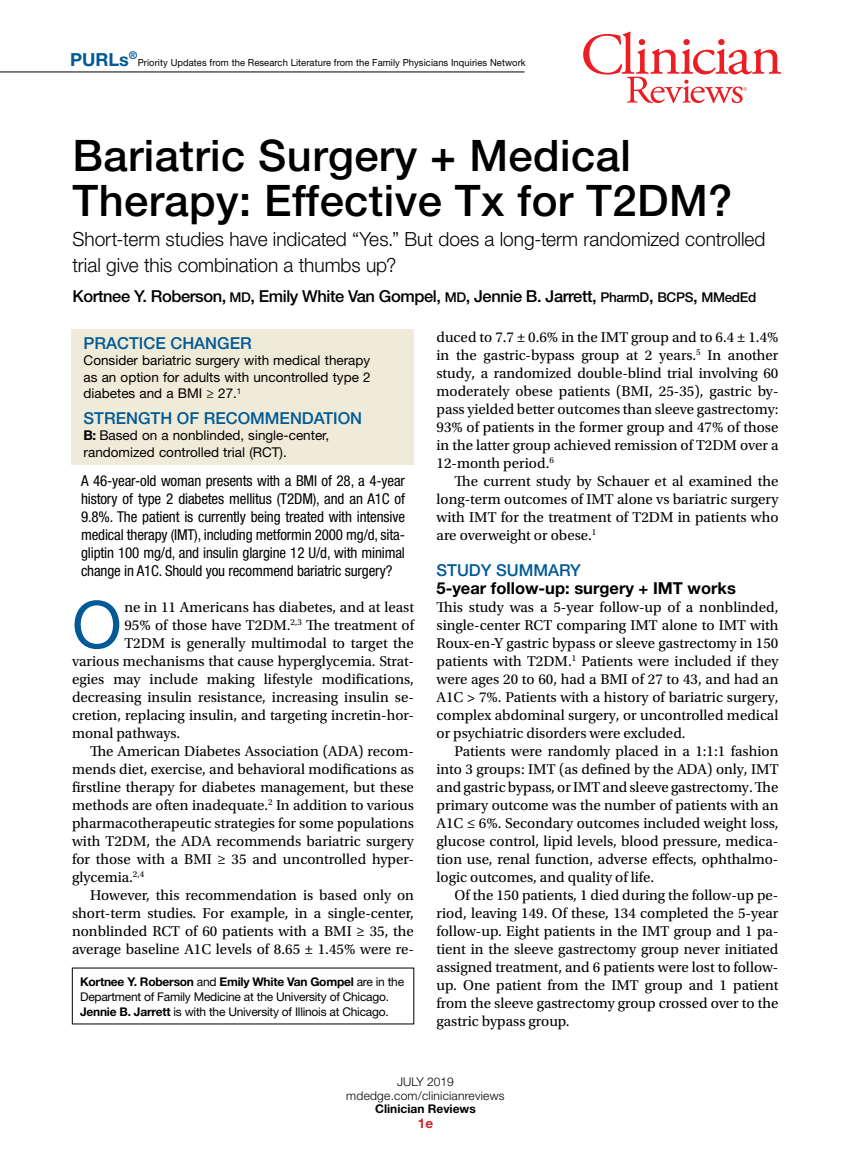
<style>
.page{position:relative;width:851px;height:1161px;background:#fff}
.page>*{position:absolute;margin:0;border:0;box-sizing:border-box;transform-origin:0 0}
.t1{font:65.4px "Helvetica Neue LT Std";color:#005a96}
.t2{font:500 43.5px/45px "Helvetica Neue LT Std";letter-spacing:.01em;color:#000}
.t3{font:300 19.5px/25.5px "Helvetica Neue LT Std";color:#000}
.t4{font:500 16.5px "Helvetica Neue LT Std";letter-spacing:-.025em;color:#000}
.t5{font:500 16.5px "Helvetica Neue LT Std";color:#005a96}
.t6{font:700 16.5px "Helvetica Neue LT Std";color:#000}
.t7{font:15px/18px "Utopia Std";color:#000;text-align:justify}
.t8{font:condensed 15px/18px "Helvetica Neue LT Std";letter-spacing:-.01em;color:#000;text-align:justify}
.t9{font:13.5px/16.5px "Helvetica Neue LT Std";color:#000;text-align:justify}
.t10{font:700 13.5px "Helvetica Neue LT Std";color:#d2232a}
.t11{font:12px/15px "Helvetica Neue LT Std";letter-spacing:-.02em;color:#000}
.t12{font:300 12px/13.5px "Helvetica Neue LT Std";letter-spacing:.02em;color:#000;text-align:center}
.t13{font:700 12px "Helvetica Neue LT Std";color:#000}
.t14{font:500 condensed 10.8px "Helvetica Neue LT Std";color:#005a96}
.t15{font:9.75px "Helvetica Neue LT Std";letter-spacing:.01em;color:#000;scale:.96 1}
.s1{font-weight:700;font-size:18px;color:#005a96}
.s2{font-size:13.5px}
.s3{font-weight:700}
</style>
<div class="page">
<svg style="left:583px;top:32px;width:198px;height:71px"></svg>
<hr style="left:0;top:72px;width:524px;height:1px;background:#000">
<div style="left:72px;top:329px;width:342px;height:135px;background:#f0ead8"></div>
<p class="t14" style="left:129px;top:49px;width:10px">®</p>
<p class="t15" style="left:70px;top:57px;width:476px"><span class="s1">PURLs</span> Priority Updates from the Research Literature from the Family Physicians Inquiries Network</p>
<h2 class="t2" style="left:72px;top:133px;width:661px">Bariatric Surgery + Medical<br>Therapy: Effective Tx for T2DM?</h2>
<h3 class="t3" style="left:72px;top:226px;width:694px">Short-term studies have indicated “Yes.” But does a long-term randomized controlled trial give this combination a thumbs up?</h3>
<p class="t4" style="left:72px;top:287px;width:685px">Kortnee Y. Roberson, <span class="s2">MD</span>, Emily White Van Gompel, <span class="s2">MD</span>, Jennie B. Jarrett, <span class="s2">PharmD</span>, <span class="s2">BCPS</span>, <span class="s2">MMedEd</span></p>
<p class="t5" style="left:84px;top:333px;width:170px">PRACTICE CHANGER</p>
<p class="t9" style="left:84px;top:352px;width:288px">Consider bariatric surgery with medical therapy as an option for adults with uncontrolled type 2 diabetes and a BMI ≥ 27.<sup>1</sup></p>
<p class="t5" style="left:84px;top:408px;width:280px">STRENGTH OF RECOMMENDATION</p>
<p class="t9" style="left:84px;top:427px;width:247px"><span class="s3">B:</span> Based on a nonblinded, single-center, randomized controlled trial (RCT).</p>
<p class="t8" style="left:81px;top:472px;width:325px">A 46-year-old woman presents with a BMI of 28, a 4-year history of type 2 diabetes mellitus (T2DM), and an A1C of 9.8%. The patient is currently being treated with intensive medical therapy (IMT), including metformin 2000 mg/d, sita&shy;gliptin 100 mg/d, and insulin glargine 12 U/d, with minimal change in A1C. Should you recommend bariatric surgery?</p>
<h1 class="t1" style="left:72px;top:586px;width:51px">O</h1>
<p class="t7" style="left:124px;top:598px;width:291px">ne in 11 Americans has diabetes, and at least</p>
<p class="t7" style="left:124px;top:616px;width:291px">95% of those have T2DM.<sup>2,3</sup> The treatment of</p>
<p class="t7" style="left:124px;top:634px;width:291px">T2DM is generally multimodal to target the</p>
<p class="t7" style="left:72px;top:652px;width:343px">various mechanisms that cause hyperglycemia. Strat-</p>
<p class="t7" style="left:72px;top:670px;width:343px">egies may include making lifestyle modifications,</p>
<p class="t7" style="left:72px;top:688px;width:343px">decreasing insulin resistance, increasing insulin se-</p>
<p class="t7" style="left:72px;top:706px;width:343px">cretion, replacing insulin, and targeting incretin-hor-</p>
<p class="t7" style="left:72px;top:724px;width:110px">monal pathways.</p>
<p class="t7" style="left:90px;top:742px;width:325px">The American Diabetes Association (ADA) recom-</p>
<p class="t7" style="left:72px;top:760px;width:343px">mends diet, exercise, and behavioral modifications as</p>
<p class="t7" style="left:72px;top:778px;width:343px">firstline therapy for diabetes management, but these</p>
<p class="t7" style="left:72px;top:796px;width:343px">methods are often inadequate.<sup>2</sup> In addition to various</p>
<p class="t7" style="left:72px;top:814px;width:343px">pharmacotherapeutic strategies for some populations</p>
<p class="t7" style="left:72px;top:832px;width:343px">with T2DM, the ADA recommends bariatric surgery</p>
<p class="t7" style="left:72px;top:850px;width:341px">for those with a BMI ≥ 35 and uncontrolled hyper-</p>
<p class="t7" style="left:72px;top:868px;width:74px">glycemia.<sup>2,4</sup></p>
<p class="t7" style="left:90px;top:886px;width:325px">However, this recommendation is based only on</p>
<p class="t7" style="left:72px;top:904px;width:343px">short-term studies. For example, in a single-center,</p>
<p class="t7" style="left:72px;top:922px;width:343px">nonblinded RCT of 60 patients with a BMI ≥ 35, the</p>
<p class="t7" style="left:72px;top:940px;width:343px">average baseline A1C levels of 8.65 ± 1.45% were re-</p>
<p class="t11" style="left:80px;top:974px;width:325px"><span class="s3">Kortnee Y. Roberson</span> and <span class="s3">Emily White Van Gompel</span> are in the<br>Department of Family Medicine at the University of Chicago.<br><span class="s3">Jennie B. Jarrett</span> is with the University of Illinois at Chicago.</p>
<p class="t7" style="left:436px;top:328px;width:343px">duced to 7.7 ± 0.6% in the IMT group and to 6.4 ± 1.4% in the gastric-bypass group at 2 years.<sup>5</sup> In another study, a randomized double-blind trial involving 60 moderately obese patients (BMI, 25-35), gastric by&shy;pass yielded better outcomes than sleeve gastrectomy:<br>93% of patients in the former group and 47% of those in the latter group achieved remission of T2DM over a 12-month period.<sup>6</sup></p>
<p class="t7" style="left:436px;top:472px;width:343px;text-indent:18px">The current study by Schauer et al examined the long-term outcomes of IMT alone vs bariatric surgery with IMT for the treatment of T2DM in patients who are overweight or obese.<sup>1</sup></p>
<p class="t5" style="left:436px;top:560px;width:146px">STUDY SUMMARY</p>
<p class="t6" style="left:436px;top:578px;width:301px">5-year follow-up: surgery + IMT works</p>
<p class="t7" style="left:436px;top:598px;width:343px">This study was a 5-year follow-up of a nonblinded, single-center RCT comparing IMT alone to IMT with Roux-en-Y gastric bypass or sleeve gastrectomy in 150 patients with T2DM.<sup>1</sup> Patients were included if they were ages 20 to 60, had a BMI of 27 to 43, and had an A1C &gt; 7%. Patients with a history of bariatric surgery, complex abdominal surgery, or uncontrolled medical or psychiatric disorders were excluded.</p>
<p class="t7" style="left:436px;top:742px;width:343px;text-indent:18px">Patients were randomly placed in a 1:1:1 fashion into 3 groups: IMT (as defined by the ADA) only, IMT and gastric bypass, or IMT and sleeve gastrectomy. The primary outcome was the number of patients with an A1C ≤ 6%. Secondary outcomes included weight loss, glucose control, lipid levels, blood pressure, medica&shy;tion use, renal function, adverse effects, ophthalmo&shy;logic outcomes, and quality of life.</p>
<p class="t7" style="left:436px;top:886px;width:343px;text-indent:18px">Of the 150 patients, 1 died during the follow-up pe&shy;riod, leaving 149. Of these, 134 completed the 5-year follow-up. Eight patients in the IMT group and 1 pa&shy;tient in the sleeve gastrectomy group never initiated assigned treatment, and 6 patients were lost to follow&shy;up. One patient from the IMT group and 1 patient from the sleeve gastrectomy group crossed over to the gastric bypass group.</p>
<p class="t12" style="left:346px;top:1075px;width:160px">JULY 2019 mdedge.com/clinicianreviews</p>
<p class="t13" style="left:375px;top:1101px;width:102px">Clinician Reviews</p>
<p class="t10" style="left:418px;top:1115px;width:17px">1e</p>
</div>
